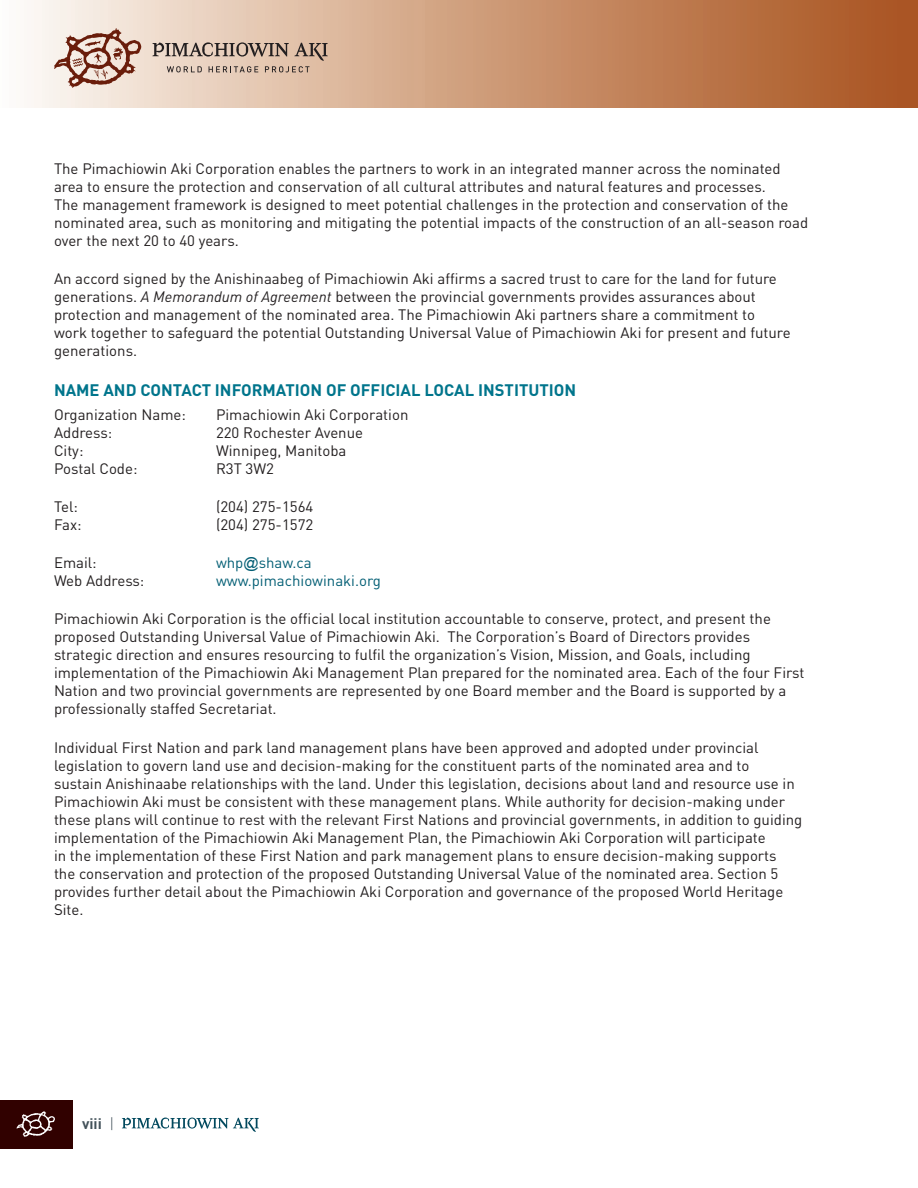
<style>
.page{position:relative;width:918px;height:1188px;background:#fff}
.page>*{position:absolute;margin:0;border:0;box-sizing:border-box;transform-origin:0 0}
.t1{font:700 16.5px "DIN";color:#00758c}
.t2{font:15px/18px "DIN";color:#231f20}
.t3{font:15px "DIN";color:#045f75}
.t4{font:700 15px "DIN";color:#425159}
.s1{font-style:italic}
.s2{font-family:"Arial"}
.s3{font-weight:300}
</style>
<div class="page">
<div style="left:0;top:0;width:918px;height:108px;background:linear-gradient(to right,#fdf9f3,#a74e17)"></div>
<svg style="left:122px;top:1118px;width:137px;height:14px"></svg>
<div style="left:0;top:1100px;width:73px;height:48px;background:#310100"></div>
<svg style="left:17px;top:1111px;width:38px;height:26px"></svg>
<svg style="left:152px;top:42px;width:176px;height:30px;background:#bea798"></svg>
<svg style="left:54px;top:28px;width:87px;height:60px;background:#caab9f"></svg>
<p class="t2" style="left:54px;top:160px;width:756px">The Pimachiowin Aki Corporation enables the partners to work in an integrated manner across the nominated area to ensure the protection and conservation of all cultural attributes and natural features and processes.<br>The management framework is designed to meet potential challenges in the protection and conservation of the nominated area, such as monitoring and mitigating the potential impacts of the construction of an all-season road over the next 20 to 40 years.</p>
<p class="t2" style="left:54px;top:270px;width:738px">An accord signed by the Anishinaabeg of Pimachiowin Aki affirms a sacred trust to care for the land for future generations. <span class="s1">A Memorandum of Agreement</span> between the provincial governments provides assurances about protection and management of the nominated area. The Pimachiowin Aki partners share a commitment to work together to safeguard the potential Outstanding Universal Value of Pimachiowin Aki for present and future generations.</p>
<p class="t1" style="left:54px;top:379px;width:524px">NAME AND CONTACT INFORMATION OF OFFICIAL LOCAL INSTITUTION</p>
<p class="t2" style="left:54px;top:405px;width:133px">Organization Name:</p>
<p class="t2" style="left:216px;top:405px;width:194px">Pimachiowin Aki Corporation</p>
<p class="t2" style="left:54px;top:423px;width:60px">Address:</p>
<p class="t2" style="left:216px;top:423px;width:149px">220 Rochester Avenue</p>
<p class="t2" style="left:54px;top:441px;width:31px">City:</p>
<p class="t2" style="left:216px;top:441px;width:132px">Winnipeg, Manitoba</p>
<p class="t2" style="left:54px;top:459px;width:85px">Postal Code:</p>
<p class="t2" style="left:216px;top:459px;width:60px">R3T 3W2</p>
<p class="t2" style="left:54px;top:497px;width:25px">Tel:</p>
<p class="t2" style="left:216px;top:497px;width:99px">(204) 275-1564</p>
<p class="t2" style="left:54px;top:515px;width:29px">Fax:</p>
<p class="t2" style="left:216px;top:515px;width:99px">(204) 275-1572</p>
<p class="t2" style="left:54px;top:553px;width:44px">Email:</p>
<p class="t3" style="left:216px;top:553px;width:97px">whp<span class="s2">@</span>shaw.ca</p>
<p class="t2" style="left:54px;top:571px;width:92px">Web Address:</p>
<p class="t3" style="left:216px;top:571px;width:167px">www.pimachiowinaki.org</p>
<p class="t2" style="left:54px;top:610px;width:752px">Pimachiowin Aki Corporation is the official local institution accountable to conserve, protect, and present the proposed Outstanding Universal Value of Pimachiowin Aki. The Corporation’s Board of Directors provides strategic direction and ensures resourcing to fulfil the organization’s Vision, Mission, and Goals, including implementation of the Pimachiowin Aki Management Plan prepared for the nominated area. Each of the four First Nation and two provincial governments are represented by one Board member and the Board is supported by a professionally staffed Secretariat.</p>
<p class="t2" style="left:54px;top:738px;width:750px">Individual First Nation and park land management plans have been approved and adopted under provincial legislation to govern land use and decision-making for the constituent parts of the nominated area and to<br>sustain Anishinaabe relationships with the land. Under this legislation, decisions about land and resource use in Pimachiowin Aki must be consistent with these management plans. While authority for decision-making under these plans will continue to rest with the relevant First Nations and provincial governments, in addition to guiding implementation of the Pimachiowin Aki Management Plan, the Pimachiowin Aki Corporation will participate<br>in the implementation of these First Nation and park management plans to ensure decision-making supports<br>the conservation and protection of the proposed Outstanding Universal Value of the nominated area. Section 5 provides further detail about the Pimachiowin Aki Corporation and governance of the proposed World Heritage Site.</p>
<p class="t4" style="left:82px;top:1114px;width:34px">viii <span class="s3">|</span></p>
</div>
